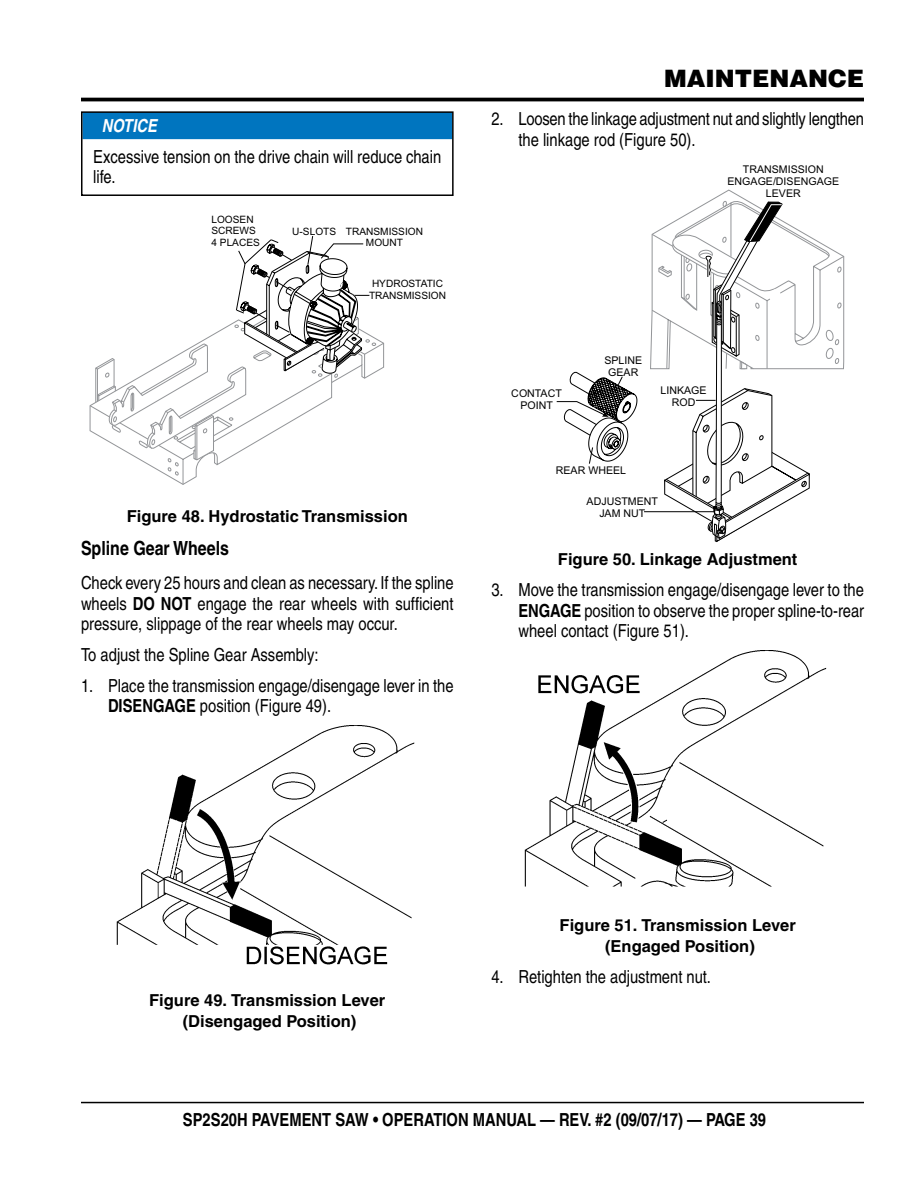
<style>
.page{position:relative;width:918px;height:1188px;background:#fff}
.page>*{position:absolute;margin:0;border:0;box-sizing:border-box;transform-origin:0 0}
.t1{font:900 24px "Helvetica";color:#000}
.t2{font:700 condensed 19.5px "Helvetica";color:#000}
.t3{font:condensed 18px/20.2px "Helvetica";color:#000}
.t4{font:700 condensed 18px "Helvetica";color:#000}
.t5{font:italic 700 condensed 18px "Helvetica";color:#fff}
.t6{font:700 16.5px/21px "Helvetica";color:#000;text-align:center}
.t7{font:10.65px/11.9px "Arial";color:#000;text-align:center}
.t8{font:10.05px/11.2px "Arial";color:#000}
.s1{font-weight:700}
</style>
<div class="page">
<hr style="left:81px;top:1102px;width:783px;height:1px;background:#000">
<hr style="left:81px;top:98px;width:783px;height:3px;background:#000">
<div style="left:82px;top:112px;width:370px;height:27px;background:#0075bf"></div>
<div style="left:81px;top:111px;width:373px;height:85px;border:2px solid #000"></div>
<svg style="left:89px;top:335px;width:295px;height:150px"></svg>
<svg style="left:95px;top:236px;width:275px;height:225px"></svg>
<img style="left:116px;top:726px;width:299px;height:239px">
<hr style="left:644px;top:511px;width:71px;height:1px;background:#000">
<svg style="left:650px;top:189px;width:195px;height:353px"></svg>
<svg style="left:556px;top:371px;width:81px;height:93px"></svg>
<img style="left:524px;top:651px;width:303px;height:236px">
<p class="t5" style="left:102px;top:115px;width:57px">NOTICE</p>
<p class="t3" style="left:93px;top:146px;width:349px">Excessive tension on the drive chain will reduce chain life.</p>
<p class="t8" style="left:211px;top:215px;width:50px">LOOSEN<br>SCREWS<br>4 PLACES</p>
<p class="t8" style="left:369px;top:279px;width:79px">HYDROSTATIC<br>TRANSMISSION</p>
<p class="t8" style="left:366px;top:226px;width:59px;text-indent:-74px">U-SLOTS TRANSMISSION<br>MOUNT</p>
<p class="t6" style="left:127px;top:505px;width:283px">Figure 48. Hydrostatic Transmission</p>
<p class="t2" style="left:81px;top:536px;width:150px">Spline Gear Wheels</p>
<p class="t3" style="left:81px;top:573px;width:374px;text-align:justify">Check every 25 hours and clean as necessary. If the spline wheels <span class="s1">DO NOT</span> engage the rear wheels with sufficient pressure, slippage of the rear wheels may occur.</p>
<p class="t3" style="left:81px;top:645px;width:239px">To adjust the Spline Gear Assembly:</p>
<p class="t3" style="left:108px;top:676px;width:347px;text-indent:-27px">1. Place the transmission engage/disengage lever in the<br><span class="s1">DISENGAGE</span> position (Figure 49).</p>
<h1 class="t1" style="left:664px;top:63px;width:201px">MAINTENANCE</h1>
<p class="t3" style="left:518px;top:109px;width:347px;text-indent:-27px">2. Loosen the linkage adjustment nut and slightly lengthen the linkage rod (Figure 50).</p>
<p class="t7" style="left:728px;top:164px;width:113px">TRANSMISSION<br>ENGAGE/DISENGAGE<br>LEVER</p>
<p class="t7" style="left:511px;top:388px;width:52px">CONTACT<br>POINT</p>
<p class="t7" style="left:604px;top:355px;width:39px">SPLINE<br>GEAR</p>
<p class="t7" style="left:661px;top:385px;width:48px">LINKAGE<br>ROD</p>
<p class="t7" style="left:556px;top:465px;width:72px">REAR WHEEL</p>
<p class="t7" style="left:587px;top:496px;width:73px">ADJUSTMENT<br>JAM NUT</p>
<p class="t6" style="left:558px;top:549px;width:241px">Figure 50. Linkage Adjustment</p>
<p class="t3" style="left:518px;top:580px;width:347px;text-align:justify;text-indent:-27px">3. Move the transmission engage/disengage lever to the <span class="s1">ENGAGE</span> position to observe the proper spline-to-rear wheel contact (Figure 51).</p>
<p class="t6" style="left:149px;top:990px;width:238px">Figure 49. Transmission Lever (Disengaged Position)</p>
<p class="t6" style="left:560px;top:914px;width:238px">Figure 51. Transmission Lever (Engaged Position)</p>
<p class="t3" style="left:491px;top:966px;width:221px">4. Retighten the adjustment nut.</p>
<p class="t4" style="left:183px;top:1108px;width:585px">SP2S20H PAVEMENT SAW • OPERATION MANUAL — REV. #2 (09/07/17) — PAGE 39</p>
</div>
